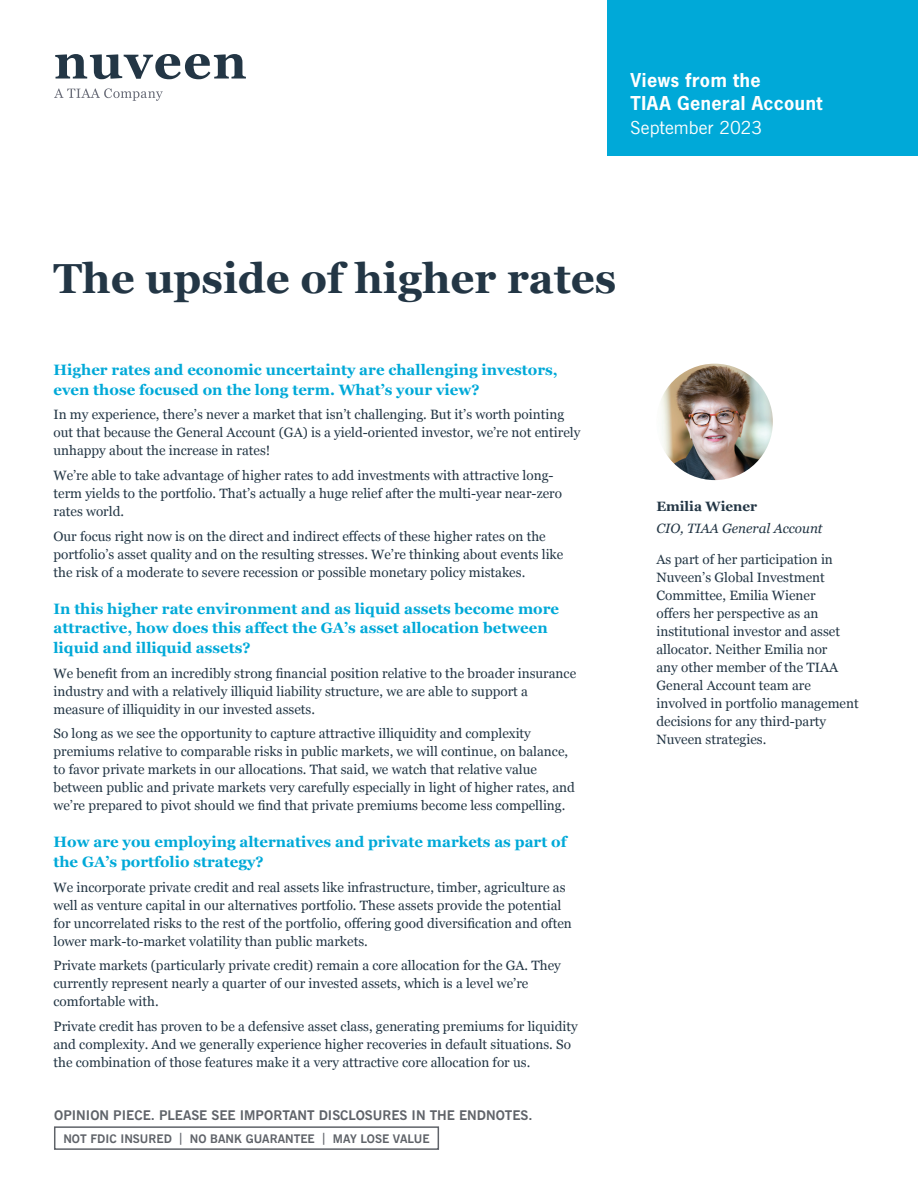
<style>
.page{position:relative;width:918px;height:1188px;background:#fff}
.page>*{position:absolute;margin:0;border:0;box-sizing:border-box;transform-origin:0 0}
.t1{font:700 42px "Georgia";color:#233645}
.t2{font:700 18px/22.5px "News Gothic Std";letter-spacing:.025em;color:#fff}
.t3{font:18px "News Gothic BT";letter-spacing:.005em;color:#fff}
.t4{font:700 15px/19.5px "Georgia";color:#00a9d8}
.t5{font:13.5px/18px "Georgia";color:#233645}
.t6{font:700 13.5px "News Gothic BT";color:#5f6369}
.t7{font:italic 13.5px "Georgia";color:#233645}
.t8{font:700 13.5px "Georgia";color:#233645}
.t9{font:700 12px "News Gothic BT";color:#5f6369}
</style>
<div class="page">
<img style="left:656px;top:364px;width:117px;height:116px;border-radius:58px">
<div style="left:608px;top:0;width:310px;height:155px;background:#00a9d8"></div>
<svg style="left:55px;top:54px;width:191px;height:25px"></svg>
<svg style="left:54px;top:88px;width:109px;height:13px"></svg>
<div style="left:54px;top:1126px;width:385px;height:24px;border:2px solid #5f6369"></div>
<h2 class="t2" style="left:631px;top:69px;width:193px">Views from the<br>TIAA General Account</h2>
<h2 class="t3" style="left:631px;top:117px;width:133px">September 2023</h2>
<h1 class="t1" style="left:53px;top:247px;width:564px">The upside of higher rates</h1>
<p class="t4" style="left:53px;top:359px;width:506px">Higher rates and economic uncertainty are challenging investors, even those focused on the long term. What’s your view?</p>
<p class="t5" style="left:53px;top:405px;width:528px">In my experience, there’s never a market that isn’t challenging. But it’s worth pointing out that because the General Account (GA) is a yield-oriented investor, we’re not entirely unhappy about the increase in rates!</p>
<p class="t5" style="left:53px;top:466px;width:510px">We’re able to take advantage of higher rates to add investments with attractive long&shy;term yields to the portfolio. That’s actually a huge relief after the multi-year near-zero rates world.</p>
<p class="t5" style="left:53px;top:527px;width:511px">Our focus right now is on the direct and indirect effects of these higher rates on the portfolio’s asset quality and on the resulting stresses. We’re thinking about events like the risk of a moderate to severe recession or possible monetary policy mistakes.</p>
<p class="t4" style="left:53px;top:598px;width:507px">In this higher rate environment and as liquid assets become more attractive, how does this affect the GA’s asset allocation between liquid and illiquid assets?</p>
<p class="t5" style="left:53px;top:663px;width:524px">We benefit from an incredibly strong financial position relative to the broader insurance industry and with a relatively illiquid liability structure, we are able to support a measure of illiquidity in our invested assets.</p>
<p class="t5" style="left:53px;top:724px;width:523px">So long as we see the opportunity to capture attractive illiquidity and complexity premiums relative to comparable risks in public markets, we will continue, on balance, to favor private markets in our allocations. That said, we watch that relative value between public and private markets very carefully especially in light of higher rates, and we’re prepared to pivot should we find that private premiums become less compelling.</p>
<p class="t4" style="left:53px;top:832px;width:515px">How are you employing alternatives and private markets as part of the GA’s portfolio strategy?</p>
<p class="t5" style="left:53px;top:877px;width:520px">We incorporate private credit and real assets like infrastructure, timber, agriculture as well as venture capital in our alternatives portfolio. These assets provide the potential for uncorrelated risks to the rest of the portfolio, offering good diversification and often lower mark-to-market volatility than public markets.</p>
<p class="t5" style="left:53px;top:956px;width:509px">Private markets (particularly private credit) remain a core allocation for the GA. They currently represent nearly a quarter of our invested assets, which is a level we’re comfortable with.</p>
<p class="t5" style="left:53px;top:1017px;width:526px">Private credit has proven to be a defensive asset class, generating premiums for liquidity and complexity. And we generally experience higher recoveries in default situations. So the combination of those features make it a very attractive core allocation for us.</p>
<p class="t6" style="left:54px;top:1107px;width:480px">OPINION PIECE. PLEASE SEE IMPORTANT DISCLOSURES IN THE ENDNOTES.</p>
<p class="t9" style="left:63px;top:1131px;width:368px">NOT FDIC INSURED | NO BANK GUARANTEE | MAY LOSE VALUE</p>
<p class="t8" style="left:656px;top:496px;width:102px">Emilia Wiener</p>
<p class="t7" style="left:656px;top:518px;width:168px">CIO, TIAA General Account</p>
<p class="t5" style="left:656px;top:550px;width:204px">As part of her participation in<br>Nuveen’s Global Investment<br>Committee, Emilia Wiener<br>offers her perspective as an institutional investor and asset allocator. Neither Emilia nor<br>any other member of the TIAA<br>General Account team are involved in portfolio management decisions for any third-party<br>Nuveen strategies.</p>
</div>
